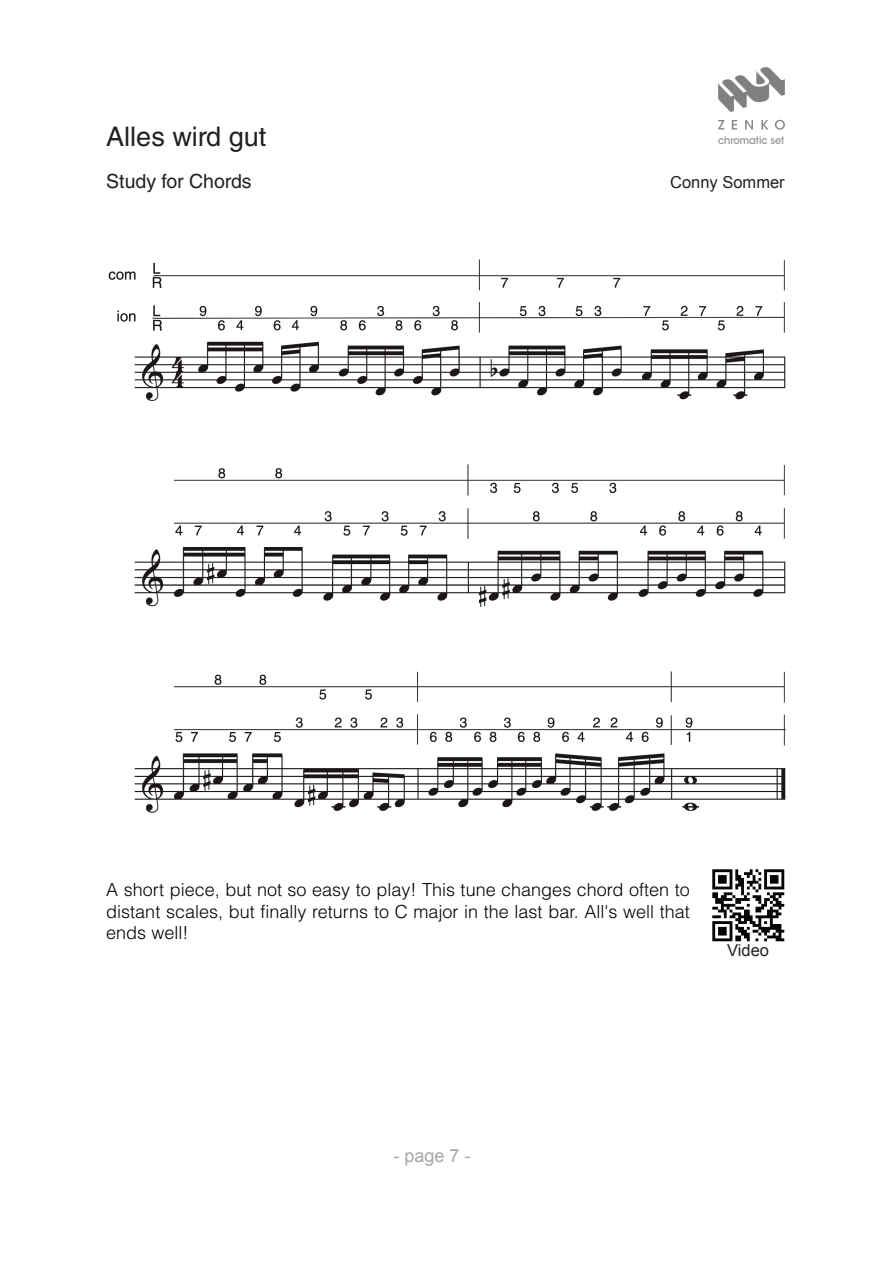
<style>
.page{position:relative;width:893px;height:1263px;background:#fff}
.page>*{position:absolute;margin:0;border:0;box-sizing:border-box;transform-origin:0 0}
.t1{font:27px "Helvetica LT Std";color:#231f20}
.t2{font:19.5px "Helvetica LT Std";color:#231f20}
.t3{font:300 18px/21.6px "Helvetica LT Std";color:#000;text-align:justify}
.t4{font:18px "Arial";color:rgb(35 31 32/.4)}
.t5{font:16.5px "Arial";color:#231f20}
.t6{font:500 10.5px "ITC Avant Garde Std";color:#8f8f8f;scale:.93 1}
</style>
<div class="page">
<img style="left:108px;top:259px;width:678px;height:554px">
<img style="left:712px;top:869px;width:73px;height:73px">
<img style="left:718px;top:67px;width:66px;height:63px">
<h1 class="t1" style="left:106px;top:127px;width:162px">Alles wird gut</h1>
<p class="t2" style="left:106px;top:173px;width:147px">Study for Chords</p>
<p class="t6" style="left:718px;top:137px;width:73px">chromatic set</p>
<p class="t5" style="left:670px;top:175px;width:116px">Conny Sommer</p>
<p class="t3" style="left:106px;top:881px;width:585px">A short piece, but not so easy to play! This tune changes chord often to distant scales, but finally returns to C major in the last bar. All's well that ends well!</p>
<p class="t5" style="left:727px;top:944px;width:43px">Video</p>
<p class="t4" style="left:394px;top:1149px;width:79px">- page 7 -</p>
</div>
